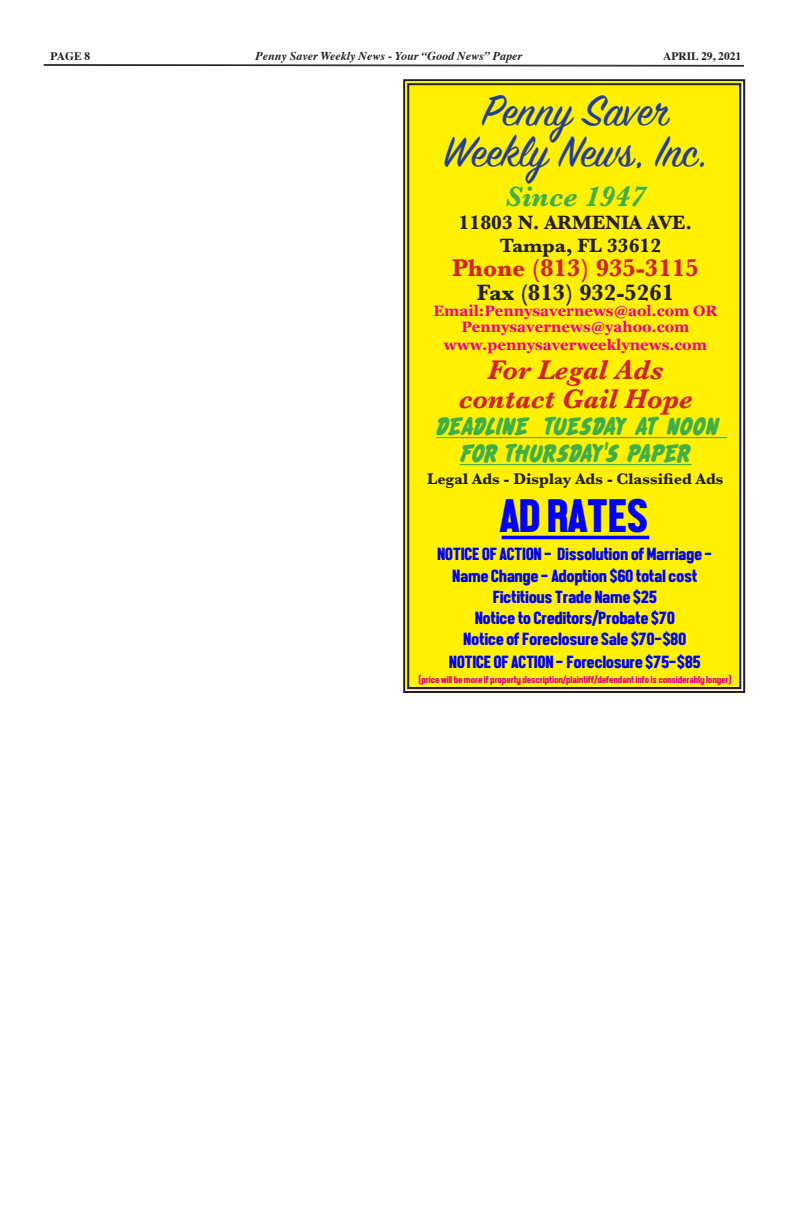
<style>
.page{position:relative;width:792px;height:1224px;background:#fff}
.page>*{position:absolute;margin:0;border:0;box-sizing:border-box;transform-origin:0 0}
.t1{font:48px "Sign Painter House Script";letter-spacing:-.005em;color:#253f8e}
.t2{font:48px "Front Page Neue";color:#00f}
.t3{font:italic 700 29px "Baskerville";color:#40ae49}
.t4{font:italic 700 28px "Baskerville";color:#d1232a}
.t5{font:700 25px "Baskerville";color:#d1232a}
.t6{font:700 23px "Baskerville";color:#231f20}
.t7{font:22px/27px "DK Checkout";letter-spacing:-.09em;color:#40ae49;text-align:center}
.t8{font:700 20px "Baskerville";color:#231f20}
.t9{font:18px "Front Page Neue";color:#00f}
.t10{font:700 16px "Baskerville";color:#231f20}
.t11{font:700 15px "Georgia";color:#ed028c}
.t12{font:italic 700 12px "Times";color:#231f20}
.t13{font:700 11.5px "Times";color:#231f20}
.t14{font:10px "Front Page Neue";color:#ed028c}
</style>
<div class="page">
<svg style="left:43px;top:64px;width:701px;height:2px"></svg>
<div style="left:403px;top:79px;width:343px;height:614px;background:#fff101"></div>
<div style="left:407px;top:83px;width:334px;height:606px;border:2px solid #231f20"></div>
<hr style="left:436px;top:437px;width:291px;height:1px;background:#40ae49">
<hr style="left:459px;top:464px;width:232px;height:1px;background:#40ae49">
<hr style="left:502px;top:536px;width:147px;height:3px;background:#00f">
<p class="t13" style="left:51px;top:45px;width:41px">PAGE 8</p>
<p class="t12" style="left:255px;top:45px;width:268px">Penny Saver Weekly News - Your “Good News” Paper</p>
<p class="t13" style="left:663px;top:45px;width:80px">APRIL 29, 2021</p>
<p class="t1" style="left:483px;top:82px;width:190px">Penny Saver</p>
<p class="t1" style="left:443px;top:123px;width:267px">Weekly News, Inc.</p>
<p class="t3" style="left:506px;top:177px;width:140px">Since 1947</p>
<p class="t8" style="left:459px;top:209px;width:235px">11803 N. ARMENIA AVE.</p>
<p class="t8" style="left:500px;top:232px;width:163px">Tampa, FL 33612</p>
<p class="t5" style="left:452px;top:251px;width:248px">Phone (813) 935-3115</p>
<p class="t6" style="left:477px;top:277px;width:199px">Fax (813) 932-5261</p>
<p class="t11" style="left:433px;top:300px;width:286px">Email:Pennysavernews@aol.com OR</p>
<p class="t11" style="left:461px;top:316px;width:230px">Pennysavernews@yahoo.com</p>
<p class="t11" style="left:444px;top:334px;width:265px">www.pennysaverweeklynews.com</p>
<p class="t4" style="left:487px;top:351px;width:178px">For Legal Ads</p>
<p class="t4" style="left:458px;top:380px;width:235px">contact Gail Hope</p>
<p class="t7" style="left:436px;top:412px;width:285px">DEADLINE TUESDAY AT NOON<br>FOR THURSDAY’S PAPER</p>
<p class="t10" style="left:427px;top:468px;width:298px">Legal Ads - Display Ads - Classified Ads</p>
<p class="t2" style="left:502px;top:490px;width:149px">AD RATES</p>
<p class="t9" style="left:438px;top:544px;width:277px">NOTICE OF ACTION - Dissolution of Marriage -</p>
<p class="t9" style="left:453px;top:566px;width:246px">Name Change - Adoption $60 total cost</p>
<p class="t9" style="left:493px;top:587px;width:165px">Fictitious Trade Name $25</p>
<p class="t9" style="left:475px;top:608px;width:201px">Notice to Creditors/Probate $70</p>
<p class="t9" style="left:464px;top:629px;width:224px">Notice of Foreclosure Sale $70-$80</p>
<p class="t9" style="left:449px;top:652px;width:253px">NOTICE OF ACTION - Foreclosure $75-$85</p>
<p class="t14" style="left:419px;top:675px;width:314px">(price will be more if property description/plaintiff/defendant info is considerably longer)</p>
</div>
